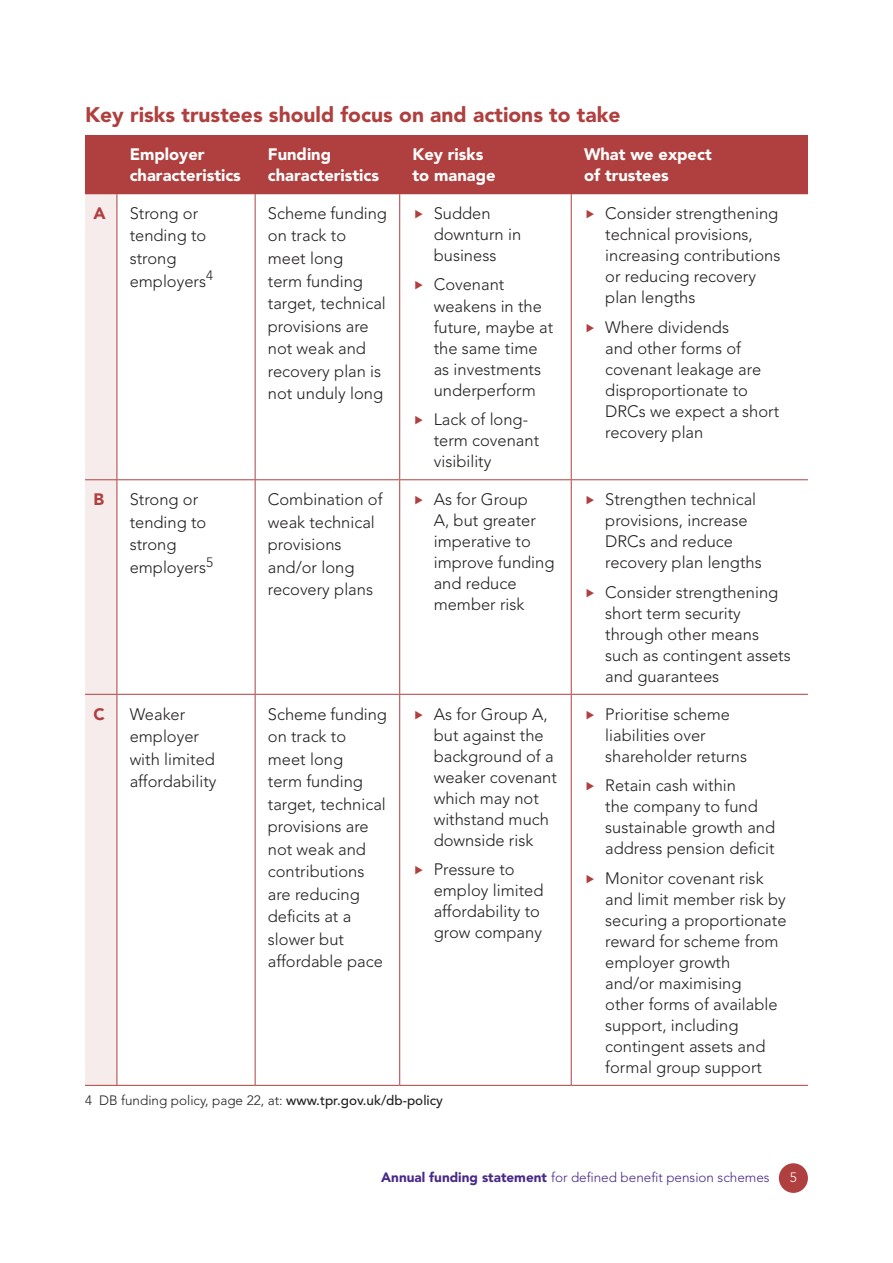
<style>
.page{position:relative;width:893px;height:1263px;background:#fff}
.page>*{position:absolute;margin:0;border:0;box-sizing:border-box;transform-origin:0 0}
.t1{font:900 21px "Avenir LT Std";color:#af403f}
.t2{font:300 16.5px/21px "Avenir LT Std";color:#231f20}
.t3{font:900 16.5px/21px "Avenir LT Std";color:#fff}
.t4{font:900 16.5px "Avenir LT Std";color:#af403f}
.t5{font:300 13.5px "Avenir LT Std";color:#482a87}
.t6{font:300 13.5px "Avenir LT Std";color:#231f20}
.t7{font:300 13.5px "Avenir LT Std";color:#fff}
.s1{font-weight:500}
.s2{font-weight:900}
</style>
<div class="page">
<div style="left:779px;top:1163px;width:29px;height:30px;background:#af403f;border-radius:50%"></div>
<div style="left:85px;top:194px;width:32px;height:286px;background:#f7ecec"></div>
<div style="left:85px;top:480px;width:32px;height:214px;background:#f7ecec"></div>
<div style="left:85px;top:694px;width:32px;height:391px;background:#f7ecec"></div>
<hr style="left:399px;top:194px;width:1px;height:285px;background:#af403f">
<hr style="left:255px;top:479px;width:145px;height:1px;background:#af403f">
<hr style="left:400px;top:479px;width:171px;height:1px;background:#af403f">
<hr style="left:399px;top:480px;width:1px;height:214px;background:#af403f">
<hr style="left:571px;top:194px;width:1px;height:285px;background:#af403f">
<hr style="left:571px;top:479px;width:237px;height:1px;background:#af403f">
<hr style="left:571px;top:480px;width:1px;height:214px;background:#af403f">
<hr style="left:117px;top:194px;width:1px;height:285px;background:#af403f">
<hr style="left:255px;top:194px;width:1px;height:285px;background:#af403f">
<hr style="left:117px;top:479px;width:138px;height:1px;background:#af403f">
<hr style="left:117px;top:480px;width:1px;height:214px;background:#af403f">
<hr style="left:255px;top:480px;width:1px;height:214px;background:#af403f">
<hr style="left:85px;top:694px;width:32px;height:1px;background:#af403f">
<hr style="left:117px;top:694px;width:138px;height:1px;background:#af403f">
<hr style="left:117px;top:695px;width:1px;height:390px;background:#af403f">
<hr style="left:255px;top:694px;width:145px;height:1px;background:#af403f">
<hr style="left:255px;top:695px;width:1px;height:390px;background:#af403f">
<hr style="left:400px;top:694px;width:171px;height:1px;background:#af403f">
<hr style="left:399px;top:695px;width:1px;height:390px;background:#af403f">
<hr style="left:571px;top:694px;width:237px;height:1px;background:#af403f">
<hr style="left:571px;top:695px;width:1px;height:390px;background:#af403f">
<hr style="left:85px;top:1085px;width:32px;height:1px;background:#af403f">
<hr style="left:117px;top:1085px;width:138px;height:1px;background:#af403f">
<hr style="left:255px;top:1085px;width:145px;height:1px;background:#af403f">
<hr style="left:400px;top:1085px;width:171px;height:1px;background:#af403f">
<hr style="left:571px;top:1085px;width:237px;height:1px;background:#af403f">
<hr style="left:85px;top:479px;width:32px;height:1px;background:#af403f">
<div style="left:85px;top:135px;width:32px;height:59px;background:#af403f"></div>
<div style="left:117px;top:135px;width:138px;height:59px;background:#af403f"></div>
<div style="left:255px;top:135px;width:145px;height:59px;background:#af403f"></div>
<div style="left:400px;top:135px;width:171px;height:59px;background:#af403f"></div>
<div style="left:571px;top:135px;width:237px;height:59px;background:#af403f"></div>
<p class="t1" style="left:85px;top:102px;width:537px">Key risks trustees should focus on and actions to take</p>
<p class="t3" style="left:130px;top:144px;width:113px">Employer characteristics</p>
<p class="t3" style="left:268px;top:144px;width:113px">Funding characteristics</p>
<p class="t3" style="left:412px;top:144px;width:85px">Key risks to manage</p>
<p class="t3" style="left:584px;top:144px;width:129px">What we expect of trustees</p>
<p class="t4" style="left:94px;top:203px;width:14px">A</p>
<p class="t2" style="left:130px;top:202px;width:85px;line-height:22.5px">Strong or tending to strong employers<sup>4</sup></p>
<p class="t2" style="left:268px;top:202px;width:121px;line-height:22.5px">Scheme funding on track to meet long<br>term funding target, technical provisions are not weak and recovery plan is not unduly long</p>
<p class="t2" style="left:434px;top:203px;width:89px">Sudden downturn in business</p>
<p class="t2" style="left:605px;top:203px;width:177px">Consider strengthening technical provisions, increasing contributions or reducing recovery plan lengths</p>
<p class="t2" style="left:605px;top:316px;width:175px">Where dividends<br>and other forms of covenant leakage are disproportionate to<br>DRCs we expect a short recovery plan</p>
<p class="t2" style="left:434px;top:274px;width:121px">Covenant weakens in the future, maybe at the same time as investments underperform</p>
<p class="t2" style="left:434px;top:409px;width:107px">Lack of long&shy;term covenant visibility</p>
<p class="t4" style="left:94px;top:489px;width:12px">B</p>
<p class="t2" style="left:130px;top:488px;width:85px;line-height:22.5px">Strong or tending to strong employers<sup>5</sup></p>
<p class="t2" style="left:268px;top:488px;width:117px;line-height:22.5px">Combination of weak technical provisions and/or long recovery plans</p>
<p class="t2" style="left:434px;top:489px;width:122px">As for Group<br>A, but greater imperative to improve funding and reduce member risk</p>
<p class="t2" style="left:605px;top:489px;width:158px">Strengthen technical provisions, increase<br>DRCs and reduce recovery plan lengths</p>
<p class="t2" style="left:605px;top:581px;width:187px">Consider strengthening short term security through other means such as contingent assets and guarantees</p>
<p class="t4" style="left:94px;top:704px;width:13px">C</p>
<p class="t2" style="left:130px;top:703px;width:88px;line-height:22.5px">Weaker employer with limited affordability</p>
<p class="t2" style="left:268px;top:703px;width:121px;line-height:22.5px">Scheme funding on track to meet long<br>term funding target, technical provisions are not weak and contributions are reducing defcits at a slower but affordable pace</p>
<p class="t2" style="left:434px;top:703px;width:125px">As for Group A, but against the background of a weaker covenant which may not withstand much downside risk</p>
<p class="t2" style="left:434px;top:859px;width:111px">Pressure to employ limited affordability to grow company</p>
<p class="t6" style="left:85px;top:1093px;width:359px">4 DB funding policy, page 22, at: <span class="s1">www.tpr.gov.uk/db-policy</span></p>
<p class="t2" style="left:605px;top:703px;width:143px">Prioritise scheme liabilities over shareholder returns</p>
<p class="t2" style="left:605px;top:775px;width:171px">Retain cash within<br>the company to fund sustainable growth and address pension defcit</p>
<p class="t2" style="left:605px;top:867px;width:183px">Monitor covenant risk and limit member risk by securing a proportionate reward for scheme from employer growth<br>and/or maximising<br>other forms of available support, including contingent assets and formal group support</p>
<p class="t5" style="left:381px;top:1169px;width:390px"><span class="s2">Annual funding statement</span> for defined benefit pension schemes</p>
<p class="t7" style="left:790px;top:1170px;width:9px">5</p>
</div>
